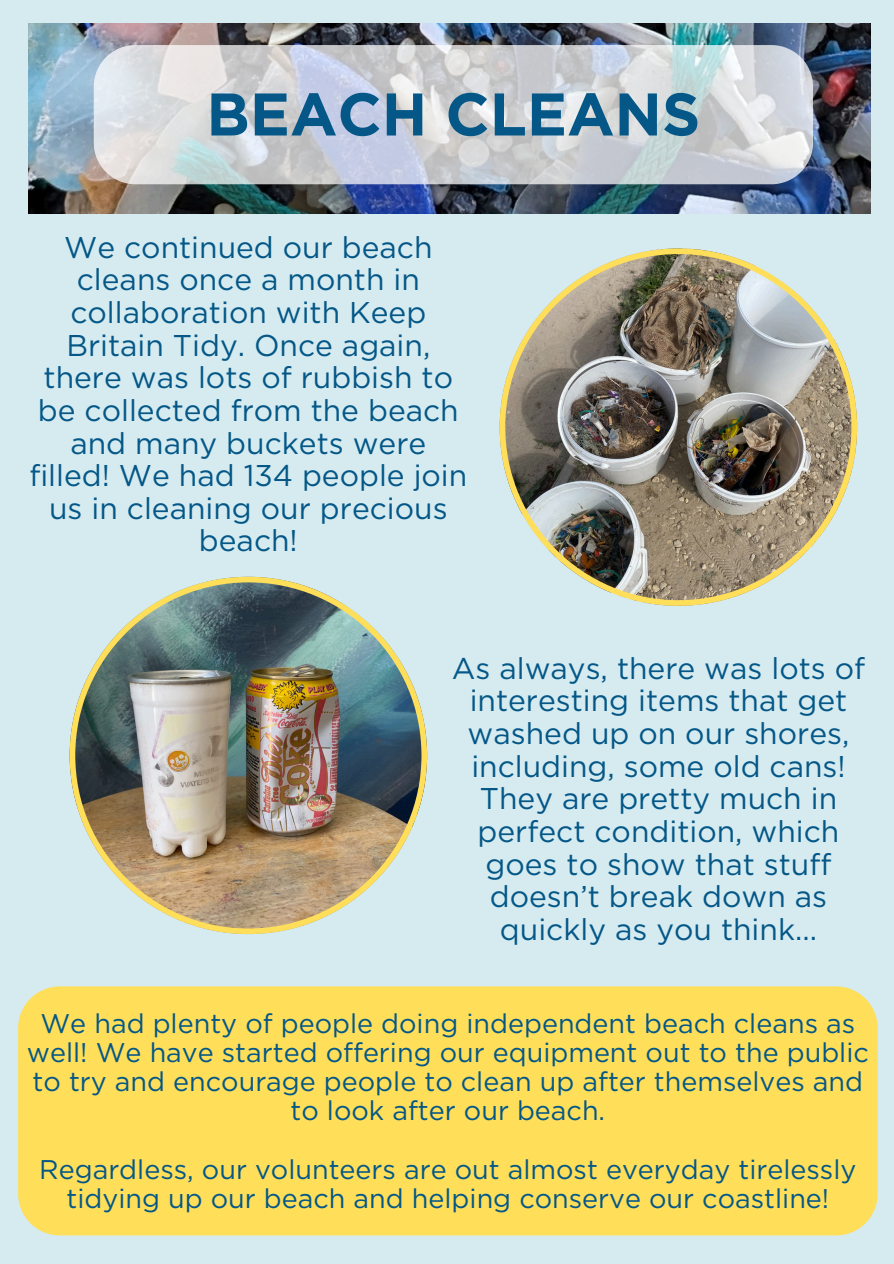
<style>
.page{position:relative;width:894px;height:1264px;background:#fff}
.page>*{position:absolute;margin:0;border:0;box-sizing:border-box;transform-origin:0 0}
.t1{font:700 60px "Gotham";color:#045787}
.t2{font:30px/32.7px "Gotham";color:#045787;text-align:center}
.t3{font:27px/29.2px "Gotham";color:#045787;text-align:center}
</style>
<div class="page">
<div style="left:0;top:0;width:893px;height:1263px;background:#d5ebf0"></div>
<img style="left:29px;top:23px;width:841px;height:190px">
<svg style="left:94px;top:45px;width:718px;height:139px;background:#cfd3d8"></svg>
<img style="left:499px;top:248px;width:357px;height:357px">
<img style="left:70px;top:576px;width:356px;height:357px">
<div style="left:18px;top:986px;width:859px;height:249px;background:#ffde59"></div>
<h1 class="t1" style="left:206px;top:78px;width:495px">BEACH CLEANS</h1>
<h2 class="t2" style="left:29px;top:230px;width:439px">We continued our beach cleans once a month in collaboration with Keep<br>Britain Tidy. Once again, there was lots of rubbish to be collected from the beach and many buckets were filled! We had 134 people join us in cleaning our precious beach!</h2>
<p class="t2" style="left:451px;top:651px;width:415px">As always, there was lots of interesting items that get washed up on our shores, including, some old cans!<br>They are pretty much in perfect condition, which goes to show that stuff doesn’t break down as quickly as you think...</p>
<h2 class="t3" style="left:27px;top:1008px;width:843px">We had plenty of people doing independent beach cleans as well! We have started offering our equipment out to the public to try and encourage people to clean up after themselves and to look after our beach.</h2>
<p class="t3" style="left:39px;top:1154px;width:818px">Regardless, our volunteers are out almost everyday tirelessly tidying up our beach and helping conserve our coastline!</p>
</div>
